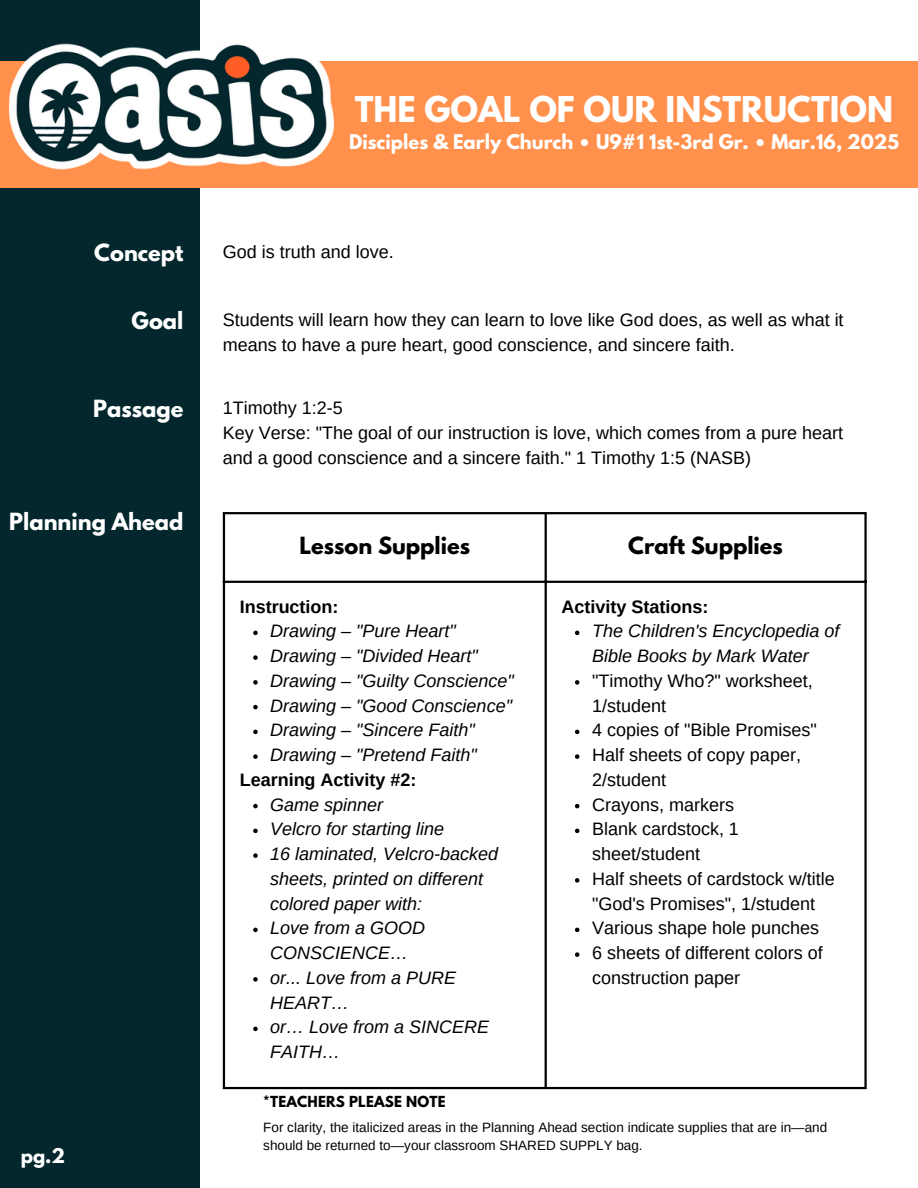
<style>
.page{position:relative;width:918px;height:1188px;background:#fff}
.page>*{position:absolute;margin:0;border:0;box-sizing:border-box;transform-origin:0 0}
.t1{font:700 31.5px "League Spartan";color:#fff}
.t2{font:700 21px "League Spartan";color:#fff}
.t3{font:700 21px "League Spartan";color:#000}
.t4{font:18px/24.8px "Arimo";color:#000}
.t5{font:italic 18px/24.8px "Arimo";color:#000}
.t6{font:18px/24.8px "Arimo";color:#000}
.t7{font:700 18px "League Spartan";color:#fff}
.t8{font:700 18px "Arimo";color:#000}
.t9{font:13.5px/18px "Arimo";color:#000}
.t10{font:700 13.5px "League Spartan";letter-spacing:.015em;color:#000}
</style>
<div class="page">
<div style="left:0;top:0;width:199px;height:1188px;background:#03272d"></div>
<div style="left:0;top:62px;width:918px;height:126px;background:#ff914d"></div>
<img style="left:7px;top:37px;width:330px;height:132px">
<svg style="left:253px;top:631px;width:5px;height:4px"></svg>
<svg style="left:253px;top:655px;width:5px;height:5px"></svg>
<svg style="left:253px;top:680px;width:5px;height:5px"></svg>
<svg style="left:253px;top:705px;width:5px;height:4px"></svg>
<svg style="left:253px;top:730px;width:5px;height:4px"></svg>
<svg style="left:253px;top:754px;width:5px;height:5px"></svg>
<svg style="left:253px;top:804px;width:5px;height:4px"></svg>
<svg style="left:253px;top:829px;width:5px;height:4px"></svg>
<svg style="left:253px;top:853px;width:5px;height:5px"></svg>
<svg style="left:253px;top:928px;width:5px;height:4px"></svg>
<svg style="left:253px;top:977px;width:5px;height:5px"></svg>
<svg style="left:253px;top:1027px;width:5px;height:4px"></svg>
<svg style="left:575px;top:631px;width:4px;height:4px"></svg>
<svg style="left:575px;top:680px;width:4px;height:5px"></svg>
<svg style="left:575px;top:730px;width:4px;height:4px"></svg>
<svg style="left:575px;top:754px;width:4px;height:5px"></svg>
<svg style="left:575px;top:804px;width:4px;height:4px"></svg>
<svg style="left:575px;top:829px;width:4px;height:4px"></svg>
<svg style="left:575px;top:878px;width:4px;height:5px"></svg>
<svg style="left:575px;top:928px;width:4px;height:4px"></svg>
<svg style="left:575px;top:952px;width:4px;height:5px"></svg>
<hr style="left:223px;top:514px;width:2px;height:573px;background:#000">
<hr style="left:545px;top:514px;width:2px;height:573px;background:#000">
<hr style="left:864px;top:514px;width:3px;height:573px;background:#000">
<hr style="left:223px;top:512px;width:644px;height:2px;background:#000">
<hr style="left:223px;top:581px;width:644px;height:2px;background:#000">
<hr style="left:223px;top:1087px;width:644px;height:2px;background:#000">
<h3 class="t1" style="left:355px;top:94px;width:540px">THE GOAL OF OUR INSTRUCTION</h3>
<p class="t7" style="left:349px;top:133px;width:551px">Disciples &amp; Early Church • U9#1 1st-3rd Gr. • Mar.16, 2025</p>
<h3 class="t2" style="left:94px;top:243px;width:91px">Concept</h3>
<h1 class="t4" style="left:223px;top:240px;width:172px">God is truth and love.</h1>
<h4 class="t2" style="left:132px;top:310px;width:53px">Goal</h4>
<h4 class="t2" style="left:93px;top:398px;width:92px">Passage</h4>
<p class="t2" style="left:9px;top:511px;width:176px">Planning Ahead</p>
<h2 class="t7" style="left:21px;top:1146px;width:46px">pg.2</h2>
<h2 class="t6" style="left:223px;top:307px;width:622px">Students will learn how they can learn to love like God does, as well as what it means to have a pure heart, good conscience, and sincere faith.</h2>
<h2 class="t4" style="left:223px;top:395px;width:622px">1Timothy 1:2-5<br>Key Verse: "The goal of our instruction is love, which comes from a pure heart and a good conscience and a sincere faith." 1 Timothy 1:5 (NASB)</h2>
<h4 class="t3" style="left:299px;top:535px;width:172px">Lesson Supplies</h4>
<p class="t3" style="left:628px;top:535px;width:156px">Craft Supplies</p>
<p class="t8" style="left:240px;top:596px;width:100px">Instruction:</p>
<p class="t5" style="left:270px;top:619px;width:187px">Drawing – "Pure Heart"</p>
<p class="t5" style="left:270px;top:644px;width:209px">Drawing – "Divided Heart"</p>
<p class="t5" style="left:270px;top:668px;width:245px">Drawing – "Guilty Conscience"</p>
<p class="t5" style="left:270px;top:693px;width:243px">Drawing – "Good Conscience"</p>
<p class="t5" style="left:270px;top:718px;width:206px">Drawing – "Sincere Faith"</p>
<p class="t5" style="left:270px;top:743px;width:208px">Drawing – "Pretend Faith"</p>
<p class="t8" style="left:240px;top:770px;width:178px">Learning Activity #2:</p>
<p class="t5" style="left:270px;top:792px;width:115px">Game spinner</p>
<p class="t5" style="left:270px;top:817px;width:175px">Velcro for starting line</p>
<p class="t5" style="left:270px;top:842px;width:230px">16 laminated, Velcro-backed sheets, printed on different colored paper with:</p>
<p class="t5" style="left:270px;top:916px;width:156px">Love from a GOOD<br>CONSCIENCE…</p>
<p class="t5" style="left:270px;top:965px;width:187px">or... Love from a PURE<br>HEART…</p>
<p class="t5" style="left:270px;top:1015px;width:220px">or… Love from a SINCERE<br>FAITH…</p>
<p class="t8" style="left:561px;top:596px;width:148px">Activity Stations:</p>
<p class="t5" style="left:592px;top:619px;width:249px">The Children's Encyclopedia of<br>Bible Books by Mark Water</p>
<p class="t4" style="left:592px;top:668px;width:222px">"Timothy Who?" worksheet,<br>1/student</p>
<p class="t4" style="left:592px;top:718px;width:226px">4 copies of "Bible Promises"</p>
<p class="t4" style="left:592px;top:743px;width:210px">Half sheets of copy paper,<br>2/student</p>
<p class="t4" style="left:592px;top:792px;width:143px">Crayons, markers</p>
<p class="t4" style="left:592px;top:817px;width:148px">Blank cardstock, 1 sheet/student</p>
<p class="t4" style="left:592px;top:866px;width:244px">Half sheets of cardstock w/title "God's Promises", 1/student</p>
<p class="t4" style="left:592px;top:916px;width:229px">Various shape hole punches</p>
<p class="t4" style="left:592px;top:941px;width:232px">6 sheets of different colors of construction paper</p>
<p class="t10" style="left:263px;top:1095px;width:184px">*TEACHERS PLEASE NOTE</p>
<h5 class="t9" style="left:263px;top:1119px;width:565px">For clarity, the italicized areas in the Planning Ahead section indicate supplies that are in—and should be returned to—your classroom SHARED SUPPLY bag.</h5>
</div>
